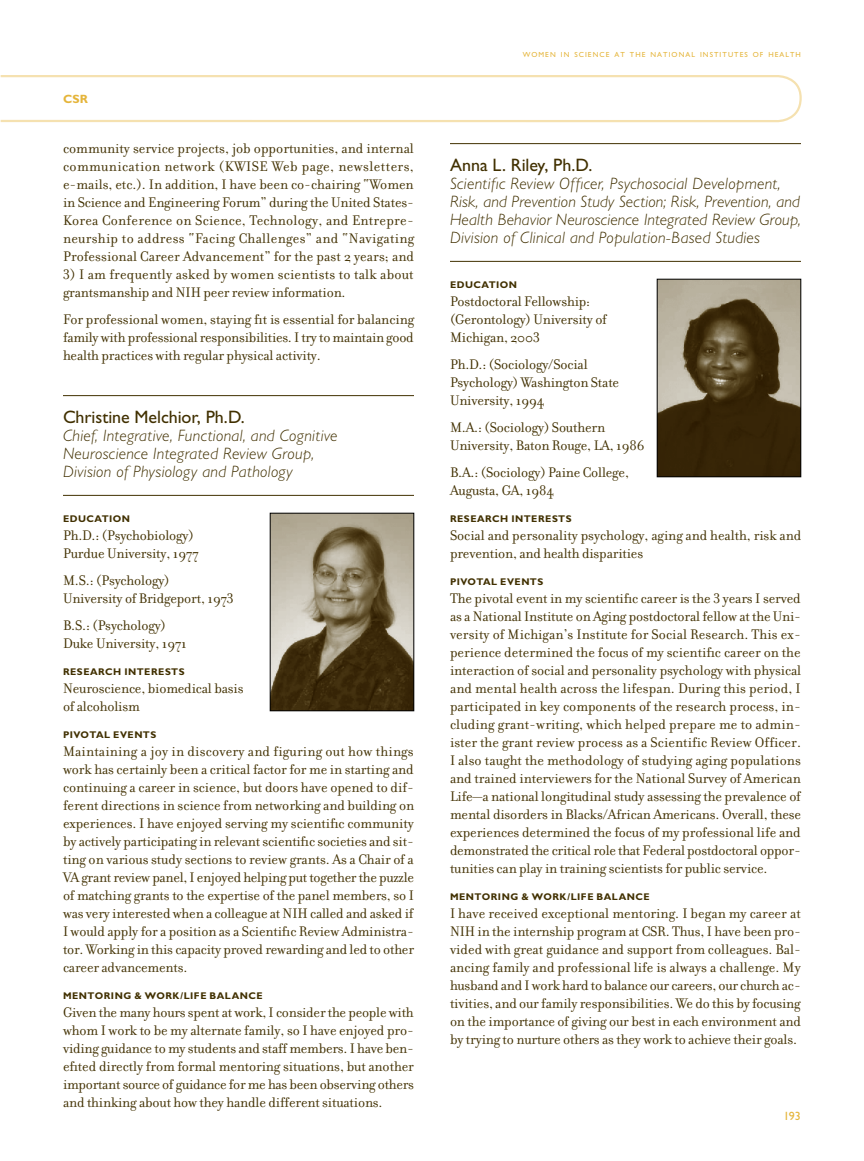
<style>
.page{position:relative;width:864px;height:1161px;background:#fff}
.page>*{position:absolute;margin:0;border:0;box-sizing:border-box;transform-origin:0 0}
.HEAD_4A_Feature{font:18px "Gill Sans Std";letter-spacing:-.005em;color:#413000}
.Subhead_1_oblique{font:italic 300 16.5px/18px "Gill Sans Std";letter-spacing:.015em;color:#413000}
.Body_serif_justify{font:15px/18px "Filosofia";letter-spacing:-.01em;color:#413000;text-align:justify}
.Body_serif__educatio{font:15px/18px "Filosofia";letter-spacing:-.01em;color:#413000}
.Body_serif_justify-2{font:15px/18px "Filosofia";letter-spacing:.015em;color:#413000}
.t1{font:700 12px "Gill Sans Std";color:#e5b53b}
.t2{font:12px "Gill Sans Std";color:#e5b53b}
.Subhead_2_small_caps{font:700 9.75px "Gill Sans Std";letter-spacing:.05em;color:#413000}
.t3{font:7.35px "Gill Sans Std";letter-spacing:.145em;color:#e5b53b}
</style>
<div class="page">
<hr style="left:63px;top:395px;width:351px;height:1px;background:#413000">
<hr style="left:63px;top:495px;width:351px;height:1px;background:#413000">
<hr style="left:450px;top:143px;width:351px;height:1px;background:#413000">
<hr style="left:450px;top:261px;width:351px;height:1px;background:#413000">
<img style="left:272px;top:515px;width:140px;height:194px">
<div style="left:270px;top:513px;width:144px;height:198px;border:1px solid #000"></div>
<img style="left:659px;top:281px;width:140px;height:194px">
<div style="left:657px;top:279px;width:144px;height:198px;border:1px solid #000"></div>
<svg style="left:0;top:75px;width:802px;height:48px"></svg>
<p class="t1" style="left:63px;top:92px;width:27px">CSR</p>
<p class="Body_serif_justify" style="left:63px;top:140px;width:353px">community service projects, job opportunities, and internal communication network (KWISE Web page, newsletters, e-mails, etc.). In addition, I have been co-chairing “Women in Science and Engineering Forum” during the United States-Korea Conference on Science, Technology, and Entrepre&shy;neurship to address “Facing Challenges” and “Navigating Professional Career Advancement” for the past 2 years; and</p>
<p class="Body_serif_justify-2" style="left:63px;top:266px;width:352px">3) I am frequently asked by women scientists to talk about grantsmanship and NIH peer review information.</p>
<p class="Body_serif_justify" style="left:63px;top:311px;width:353px">For professional women, staying fit is essential for balancing family with professional responsibilities. I try to maintain good health practices with regular physical activity.</p>
<h4 class="HEAD_4A_Feature" style="left:63px;top:407px;width:182px">Christine Melchior, Ph.D.</h4>
<h5 class="Subhead_1_oblique" style="left:63px;top:427px;width:276px">Chief, Integrative, Functional, and Cognitive<br>Neuroscience Integrated Review Group,<br>Division of Physiology and Pathology</h5>
<h6 class="Subhead_2_small_caps" style="left:63px;top:513px;width:69px">EDUCATION</h6>
<p class="Body_serif__educatio" style="left:63px;top:527px;width:137px">Ph.D.: (Psychobiology)<br>Purdue University, 1977</p>
<p class="Body_serif__educatio" style="left:63px;top:572px;width:172px">M.S.: (Psychology)<br>University of Bridgeport, 1973</p>
<p class="Body_serif__educatio" style="left:63px;top:617px;width:126px">B.S.: (Psychology)<br>Duke University, 1971</p>
<h6 class="Subhead_2_small_caps" style="left:63px;top:666px;width:123px">RESEARCH INTERESTS</h6>
<p class="Body_serif_justify" style="left:63px;top:680px;width:182px">Neuroscience, biomedical basis of alcoholism</p>
<h6 class="Subhead_2_small_caps" style="left:63px;top:729px;width:95px">PIVOTAL EVENTS</h6>
<p class="Body_serif_justify" style="left:63px;top:743px;width:353px">Maintaining a joy in discovery and figuring out how things work has certainly been a critical factor for me in starting and continuing a career in science, but doors have opened to dif&shy;ferent directions in science from networking and building on experiences. I have enjoyed serving my scientific community by actively participating in relevant scientific societies and sit&shy;ting on various study sections to review grants. As a Chair of a VA grant review panel, I enjoyed helping put together the puzzle of matching grants to the expertise of the panel members, so I was very interested when a colleague at NIH called and asked if I would apply for a position as a Scientific Review Administra&shy;tor. Working in this capacity proved rewarding and led to other career advancements.</p>
<h6 class="Subhead_2_small_caps" style="left:63px;top:990px;width:201px">MENTORING &amp; WORK/LIFE BALANCE</h6>
<p class="Body_serif_justify" style="left:63px;top:1004px;width:352px">Given the many hours spent at work, I consider the people with whom I work to be my alternate family, so I have enjoyed pro&shy;viding guidance to my students and staff members. I have ben&shy;efited directly from formal mentoring situations, but another important source of guidance for me has been observing others and thinking about how they handle different situations.</p>
<p class="t3" style="left:523px;top:50px;width:280px">WOMEN IN SCIENCE AT THE NATIONAL INSTITUTES OF HEALTH</p>
<h4 class="HEAD_4A_Feature" style="left:450px;top:155px;width:142px">Anna L. Riley, Ph.D.</h4>
<h5 class="Subhead_1_oblique" style="left:450px;top:175px;width:352px">Scientific Review Officer, Psychosocial Development, Risk, and Prevention Study Section; Risk, Prevention, and Health Behavior Neuroscience Integrated Review Group, Division of Clinical and Population-Based Studies</h5>
<h6 class="Subhead_2_small_caps" style="left:450px;top:279px;width:69px">EDUCATION</h6>
<p class="Body_serif__educatio" style="left:450px;top:293px;width:158px">Postdoctoral Fellowship: (Gerontology) University of<br>Michigan, 2003</p>
<p class="Body_serif__educatio" style="left:450px;top:356px;width:171px">Ph.D.: (Sociology/Social<br>Psychology) Washington State<br>University, 1994</p>
<p class="Body_serif__educatio" style="left:450px;top:419px;width:196px">M.A.: (Sociology) Southern<br>University, Baton Rouge, LA, 1986</p>
<p class="Body_serif__educatio" style="left:450px;top:464px;width:181px">B.A.: (Sociology) Paine College,<br>Augusta, GA, 1984</p>
<h6 class="Subhead_2_small_caps" style="left:450px;top:513px;width:123px">RESEARCH INTERESTS</h6>
<p class="Body_serif_justify" style="left:450px;top:527px;width:353px">Social and personality psychology, aging and health, risk and prevention, and health disparities</p>
<h6 class="Subhead_2_small_caps" style="left:450px;top:576px;width:95px">PIVOTAL EVENTS</h6>
<p class="Body_serif_justify" style="left:450px;top:590px;width:353px">The pivotal event in my scientific career is the 3 years I served as a National Institute on Aging postdoctoral fellow at the Uni&shy;versity of Michigan’s Institute for Social Research. This ex&shy;perience determined the focus of my scientific career on the interaction of social and personality psychology with physical and mental health across the lifespan. During this period, I participated in key components of the research process, in&shy;cluding grant-writing, which helped prepare me to admin&shy;ister the grant review process as a Scientific Review Officer.<br>I also taught the methodology of studying aging populations and trained interviewers for the National Survey of American Life—a national longitudinal study assessing the prevalence of mental disorders in Blacks/African Americans. Overall, these experiences determined the focus of my professional life and demonstrated the critical role that Federal postdoctoral oppor&shy;tunities can play in training scientists for public service.</p>
<h6 class="Subhead_2_small_caps" style="left:450px;top:891px;width:201px">MENTORING &amp; WORK/LIFE BALANCE</h6>
<p class="Body_serif_justify" style="left:450px;top:905px;width:352px">I have received exceptional mentoring. I began my career at NIH in the internship program at CSR. Thus, I have been pro&shy;vided with great guidance and support from colleagues. Bal&shy;ancing family and professional life is always a challenge. My husband and I work hard to balance our careers, our church ac&shy;tivities, and our family responsibilities. We do this by focusing on the importance of giving our best in each environment and by trying to nurture others as they work to achieve their goals.</p>
<p class="t2" style="left:783px;top:1109px;width:19px">193</p>
</div>
